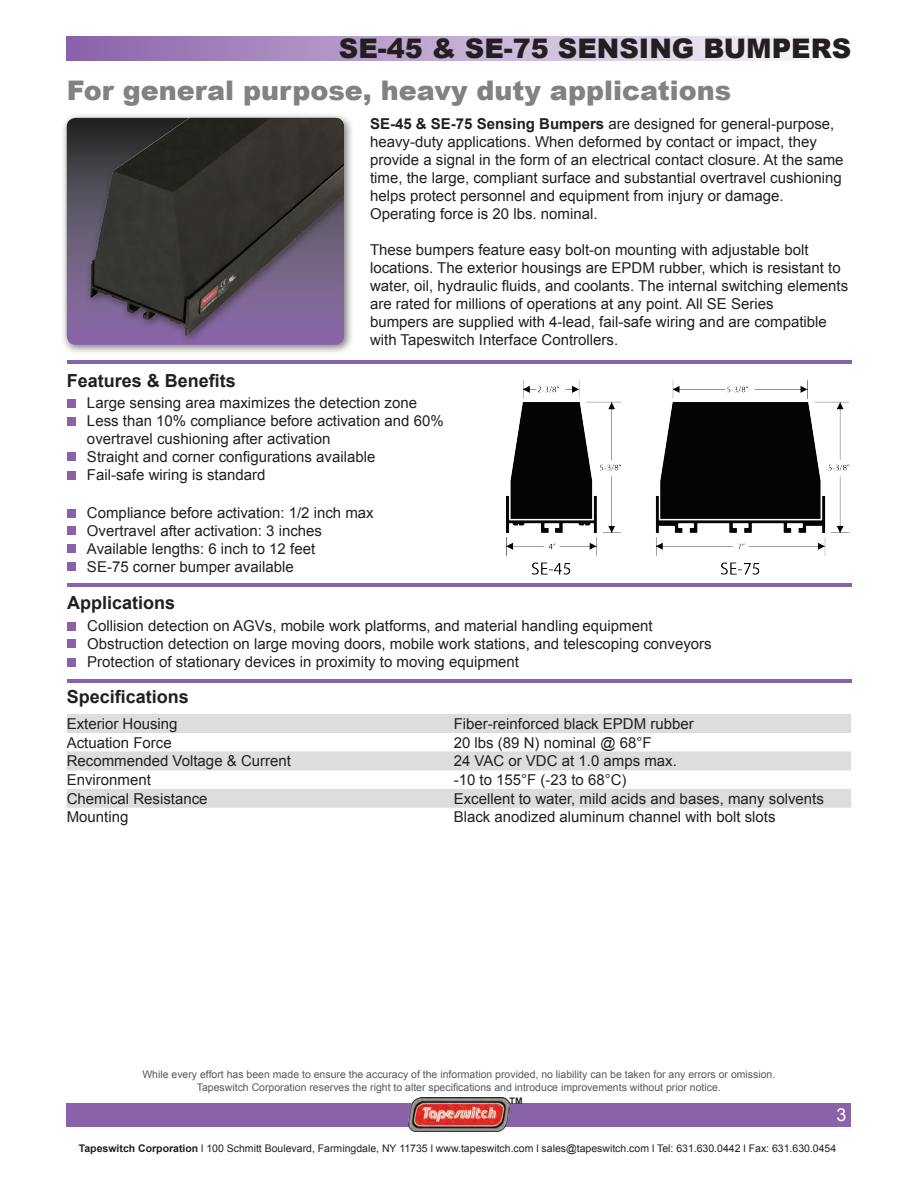
<style>
.page{position:relative;width:918px;height:1188px;background:#fff}
.page>*{position:absolute;margin:0;border:0;box-sizing:border-box;transform-origin:0 0}
.t1{font:900 27px "Arial";color:#808285}
.t2{font:900 27px "Arial";color:#231f20}
.t3{font:700 18px "Arial";color:#231f20}
.t4{font:18px "Arial";color:#fff}
.t5{font:15px/18px "Arial";color:#231f20}
.t6{font:10.5px/12.6px "Arial";color:#57585a;text-align:center}
.t7{font:10.5px "Arial";color:#231f20}
.t8{font:700 9px "Arial";color:#231f20}
.s1{font-weight:700}
</style>
<div class="page">
<div style="left:67px;top:36px;width:784px;height:25px;background:linear-gradient(to right,#8962aa,#fdfdfe)"></div>
<div style="left:67px;top:714px;width:784px;height:19px;background:#dcdddf"></div>
<svg style="left:67px;top:751px;width:784px;height:57px;fill:#dcdddf"></svg>
<div style="left:67px;top:1103px;width:784px;height:23px;background:#8a62aa"></div>
<img style="left:408px;top:1097px;width:102px;height:35px">
<div style="left:61px;top:112px;width:293px;height:243px;background:#231f20;opacity:.6"></div>
<img style="left:70px;top:118px;width:274px;height:227px">
<div style="left:67px;top:509px;width:9px;height:9px;background:#8a62aa"></div>
<div style="left:67px;top:471px;width:9px;height:9px;background:#8a62aa"></div>
<div style="left:67px;top:452px;width:9px;height:9px;background:#8a62aa"></div>
<div style="left:67px;top:417px;width:9px;height:9px;background:#8a62aa"></div>
<div style="left:67px;top:399px;width:9px;height:9px;background:#8a62aa"></div>
<div style="left:67px;top:526px;width:9px;height:9px;background:#8a62aa"></div>
<div style="left:67px;top:544px;width:9px;height:9px;background:#8a62aa"></div>
<div style="left:67px;top:562px;width:9px;height:9px;background:#8a62aa"></div>
<div style="left:67px;top:658px;width:9px;height:9px;background:#8a62aa"></div>
<div style="left:67px;top:639px;width:9px;height:9px;background:#8a62aa"></div>
<div style="left:67px;top:622px;width:9px;height:9px;background:#8a62aa"></div>
<hr style="left:67px;top:361px;width:784px;height:3px;background:#8a62aa">
<hr style="left:67px;top:583px;width:784px;height:3px;background:#8a62aa">
<hr style="left:67px;top:679px;width:784px;height:4px;background:#8a62aa">
<img style="left:507px;top:381px;width:343px;height:194px">
<h1 class="t2" style="left:339px;top:29px;width:514px">SE-45 &amp; SE-75 SENSING BUMPERS</h1>
<h1 class="t1" style="left:67px;top:70px;width:666px">For general purpose, heavy duty applications</h1>
<p class="t5" style="left:370px;top:115px;width:475px"><span class="s1">SE-45 &amp; SE-75 Sensing Bumpers</span> are designed for general-purpose, heavy-duty applications. When deformed by contact or impact, they provide a signal in the form of an electrical contact closure. At the same time, the large, compliant surface and substantial overtravel cushioning helps protect personnel and equipment from injury or damage.<br>Operating force is 20 lbs. nominal.</p>
<p class="t5" style="left:370px;top:241px;width:480px">These bumpers feature easy bolt-on mounting with adjustable bolt locations. The exterior housings are EPDM rubber, which is resistant to water, oil, hydraulic fluids, and coolants. The internal switching elements are rated for millions of operations at any point. All SE Series<br>bumpers are supplied with 4-lead, fail-safe wiring and are compatible with Tapeswitch Interface Controllers.</p>
<p class="t3" style="left:67px;top:369px;width:171px">Features &amp; Benefits</p>
<p class="t5" style="left:87px;top:394px;width:358px">Large sensing area maximizes the detection zone Less than 10% compliance before activation and 60% overtravel cushioning after activation<br>Straight and corner configurations available<br>Fail-safe wiring is standard</p>
<p class="t5" style="left:87px;top:504px;width:288px">Compliance before activation: 1/2 inch max Overtravel after activation: 3 inches Available lengths: 6 inch to 12 feet<br>SE-75 corner bumper available</p>
<p class="t3" style="left:67px;top:590px;width:110px">Applications</p>
<p class="t5" style="left:87px;top:617px;width:626px">Collision detection on AGVs, mobile work platforms, and material handling equipment<br>Obstruction detection on large moving doors, mobile work stations, and telescoping conveyors<br>Protection of stationary devices in proximity to moving equipment</p>
<p class="t3" style="left:67px;top:685px;width:124px">Specifications</p>
<p class="t5" style="left:67px;top:715px;width:112px">Exterior Housing</p>
<p class="t5" style="left:454px;top:715px;width:242px">Fiber-reinforced black EPDM rubber</p>
<p class="t5" style="left:67px;top:734px;width:107px">Actuation Force</p>
<p class="t5" style="left:454px;top:734px;width:199px">20 lbs (89 N) nominal @ 68°F</p>
<p class="t5" style="left:67px;top:752px;width:226px">Recommended Voltage &amp; Current</p>
<p class="t5" style="left:454px;top:752px;width:225px">24 VAC or VDC at 1.0 amps max.</p>
<p class="t5" style="left:67px;top:771px;width:86px">Environment</p>
<p class="t5" style="left:454px;top:771px;width:174px">-10 to 155°F (-23 to 68°C)</p>
<p class="t5" style="left:67px;top:790px;width:142px">Chemical Resistance</p>
<p class="t5" style="left:454px;top:790px;width:372px">Excellent to water, mild acids and bases, many solvents</p>
<p class="t5" style="left:67px;top:808px;width:63px">Mounting</p>
<p class="t5" style="left:454px;top:808px;width:323px">Black anodized aluminum channel with bolt slots</p>
<p class="t6" style="left:142px;top:1069px;width:635px">While every effort has been made to ensure the accuracy of the information provided, no liability can be taken for any errors or omission.<br>Tapeswitch Corporation reserves the right to alter specifications and introduce improvements without prior notice.</p>
<p class="t8" style="left:510px;top:1095px;width:14px">TM</p>
<p class="t4" style="left:836px;top:1103px;width:12px">3</p>
<p class="t7" style="left:79px;top:1141px;width:759px"><span class="s1">Tapeswitch Corporation</span> l 100 Schmitt Boulevard, Farmingdale, NY 11735 l www.tapeswitch.com l sales@tapeswitch.com l Tel: 631.630.0442 l Fax: 631.630.0454</p>
</div>
